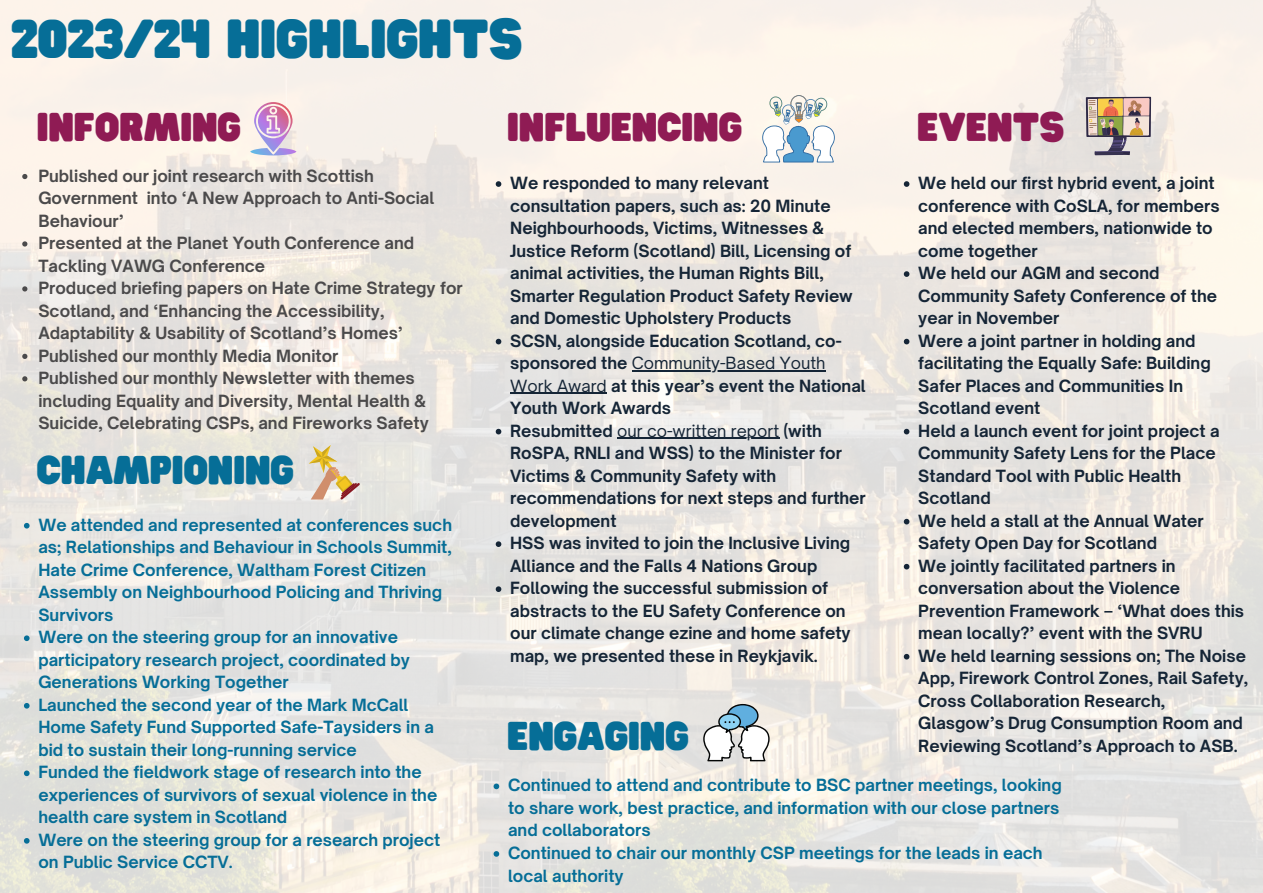
<style>
.page{position:relative;width:1263px;height:893px;background:#fff}
.page>*{position:absolute;margin:0;border:0;box-sizing:border-box;transform-origin:0 0}
.t1{font:48px "Hitand Run";color:#066e97}
.t2{font:35.25px "Hitand Run";color:#8f1b54}
.t3{font:35.25px "Hitand Run";color:#066e97}
.t4{font:700 16.12px/22.5px "Open Sauce One";color:#152536}
.t5{font:700 16.12px/22.5px "Open Sauce One";color:#066e97}
.t6{font:700 16.12px/22.5px "Open Sauce One";color:#4b4a4b}
.s1{font-weight:400}
</style>
<div class="page">
<img style="left:0;top:0;width:1263px;height:893px">
<svg style="left:1086px;top:97px;width:65px;height:58px;background:#b7a391"></svg>
<svg style="left:309px;top:445px;width:51px;height:54px;background:#dfcbac"></svg>
<svg style="left:703px;top:704px;width:67px;height:57px"></svg>
<svg style="left:762px;top:95px;width:73px;height:67px"></svg>
<svg style="left:250px;top:102px;width:46px;height:53px;background:#d7b8d8"></svg>
<svg style="left:904px;top:181px;width:5px;height:6px"></svg>
<svg style="left:904px;top:271px;width:5px;height:6px"></svg>
<svg style="left:904px;top:339px;width:5px;height:5px"></svg>
<svg style="left:904px;top:429px;width:5px;height:5px"></svg>
<svg style="left:904px;top:519px;width:5px;height:5px"></svg>
<svg style="left:904px;top:564px;width:5px;height:5px"></svg>
<svg style="left:904px;top:654px;width:5px;height:5px"></svg>
<svg style="left:22px;top:174px;width:5px;height:5px"></svg>
<svg style="left:22px;top:241px;width:5px;height:5px"></svg>
<svg style="left:22px;top:286px;width:5px;height:5px"></svg>
<svg style="left:22px;top:354px;width:5px;height:5px"></svg>
<svg style="left:22px;top:376px;width:5px;height:5px"></svg>
<svg style="left:494px;top:783px;width:5px;height:6px"></svg>
<svg style="left:494px;top:851px;width:5px;height:5px"></svg>
<svg style="left:24px;top:523px;width:6px;height:5px"></svg>
<svg style="left:24px;top:635px;width:6px;height:6px"></svg>
<svg style="left:24px;top:703px;width:6px;height:5px"></svg>
<svg style="left:24px;top:770px;width:6px;height:6px"></svg>
<svg style="left:24px;top:838px;width:6px;height:5px"></svg>
<svg style="left:496px;top:181px;width:5px;height:6px"></svg>
<svg style="left:496px;top:339px;width:5px;height:5px"></svg>
<hr style="left:632px;top:370px;width:193px;height:1px;background:#152536">
<hr style="left:510px;top:393px;width:97px;height:1px;background:#152536">
<svg style="left:496px;top:429px;width:5px;height:5px"></svg>
<hr style="left:617px;top:438px;width:162px;height:1px;background:#152536">
<svg style="left:496px;top:541px;width:5px;height:6px"></svg>
<svg style="left:496px;top:586px;width:5px;height:6px"></svg>
<p class="t1" style="left:11px;top:12px;width:513px">2023/24 HIGHLIGHTS</p>
<p class="t2" style="left:37px;top:107px;width:206px">INFORMING</p>
<p class="t2" style="left:507px;top:107px;width:236px">INFLUENCING</p>
<h1 class="t2" style="left:917px;top:107px;width:148px">EVENTS</h1>
<p class="t6" style="left:38px;top:164px;width:397px">Published our joint research with Scottish<br>Government into ‘A New Approach to Anti-Social<br>Behaviour’</p>
<p class="t6" style="left:38px;top:232px;width:377px">Presented at the Planet Youth Conference and<br>Tackling VAWG Conference</p>
<p class="t6" style="left:38px;top:277px;width:426px">Produced briefing papers on Hate Crime Strategy for<br>Scotland, and ‘Enhancing the Accessibility,<br>Adaptability &amp; Usability of Scotland’s Homes’</p>
<p class="t6" style="left:38px;top:344px;width:302px">Published our monthly Media Monitor</p>
<h2 class="t6" style="left:38px;top:367px;width:392px">Published our monthly Newsletter with themes including Equality and Diversity, Mental Health &amp;<br>Suicide, Celebrating CSPs, and Fireworks Safety</h2>
<h2 class="t3" style="left:37px;top:451px;width:259px">CHAMPIONING</h2>
<p class="t5" style="left:38px;top:513px;width:415px">We attended and represented at conferences such as; Relationships and Behaviour in Schools Summit, Hate Crime Conference, Waltham Forest Citizen Assembly on Neighbourhood Policing and Thriving Survivors</p>
<p class="t5" style="left:38px;top:626px;width:373px">Were on the steering group for an innovative participatory research project, coordinated by<br>Generations Working Together</p>
<p class="t5" style="left:38px;top:693px;width:397px">Launched the second year of the Mark McCall<br>Home Safety Fund Supported Safe-Taysiders in a bid to sustain their long-running service</p>
<p class="t5" style="left:38px;top:761px;width:400px">Funded the fieldwork stage of research into the experiences of survivors of sexual violence in the health care system in Scotland</p>
<p class="t5" style="left:38px;top:828px;width:403px">Were on the steering group for a research project on Public Service CCTV.</p>
<p class="t4" style="left:510px;top:172px;width:344px">We responded to many relevant consultation papers, such as: 20 Minute Neighbourhoods, Victims, Witnesses &amp; Justice Reform (Scotland) Bill, Licensing of animal activities, the Human Rights Bill, Smarter Regulation Product Safety Review and Domestic Upholstery Products</p>
<p class="t4" style="left:510px;top:329px;width:333px">SCSN, alongside Education Scotland, co&shy;sponsored the <span class="s1">Community-Based Youth</span></p>
<p class="t4" style="left:510px;top:374px;width:357px"><span class="s1">Work Award</span> at this year’s event the National<br>Youth Work Awards<br>Resubmitted <span class="s1">our co-written report</span> (with</p>
<p class="t4" style="left:510px;top:442px;width:357px">RoSPA, RNLI and WSS) to the Minister for Victims &amp; Community Safety with recommendations for next steps and further development<br>HSS was invited to join the Inclusive Living Alliance and the Falls 4 Nations Group</p>
<p class="t4" style="left:510px;top:577px;width:342px">Following the successful submission of abstracts to the EU Safety Conference on our climate change ezine and home safety map, we presented these in Reykjavik.</p>
<p class="t3" style="left:507px;top:717px;width:183px">ENGAGING</p>
<p class="t4" style="left:918px;top:172px;width:303px">We held our first hybrid event, a joint conference with CoSLA, for members and elected members, nationwide to come together</p>
<p class="t4" style="left:918px;top:262px;width:300px">We held our AGM and second<br>Community Safety Conference of the year in November</p>
<p class="t4" style="left:918px;top:329px;width:294px">Were a joint partner in holding and facilitating the Equally Safe: Building<br>Safer Places and Communities In<br>Scotland event</p>
<p class="t4" style="left:918px;top:419px;width:303px">Held a launch event for joint project a<br>Community Safety Lens for the Place<br>Standard Tool with Public Health<br>Scotland</p>
<h2 class="t4" style="left:918px;top:509px;width:287px">We held a stall at the Annual Water<br>Safety Open Day for Scotland</h2>
<p class="t4" style="left:918px;top:554px;width:327px">We jointly facilitated partners in conversation about the Violence Prevention Framework – ‘What does this mean locally?’ event with the SVRU</p>
<p class="t4" style="left:918px;top:644px;width:331px">We held learning sessions on; The Noise App, Firework Control Zones, Rail Safety, Cross Collaboration Research, Glasgow’s Drug Consumption Room and Reviewing Scotland’s Approach to ASB.</p>
<p class="t5" style="left:508px;top:774px;width:555px">Continued to attend and contribute to BSC partner meetings, looking to share work, best practice, and information with our close partners and collaborators</p>
<h2 class="t5" style="left:508px;top:841px;width:536px">Continued to chair our monthly CSP meetings for the leads in each local authority</h2>
</div>
